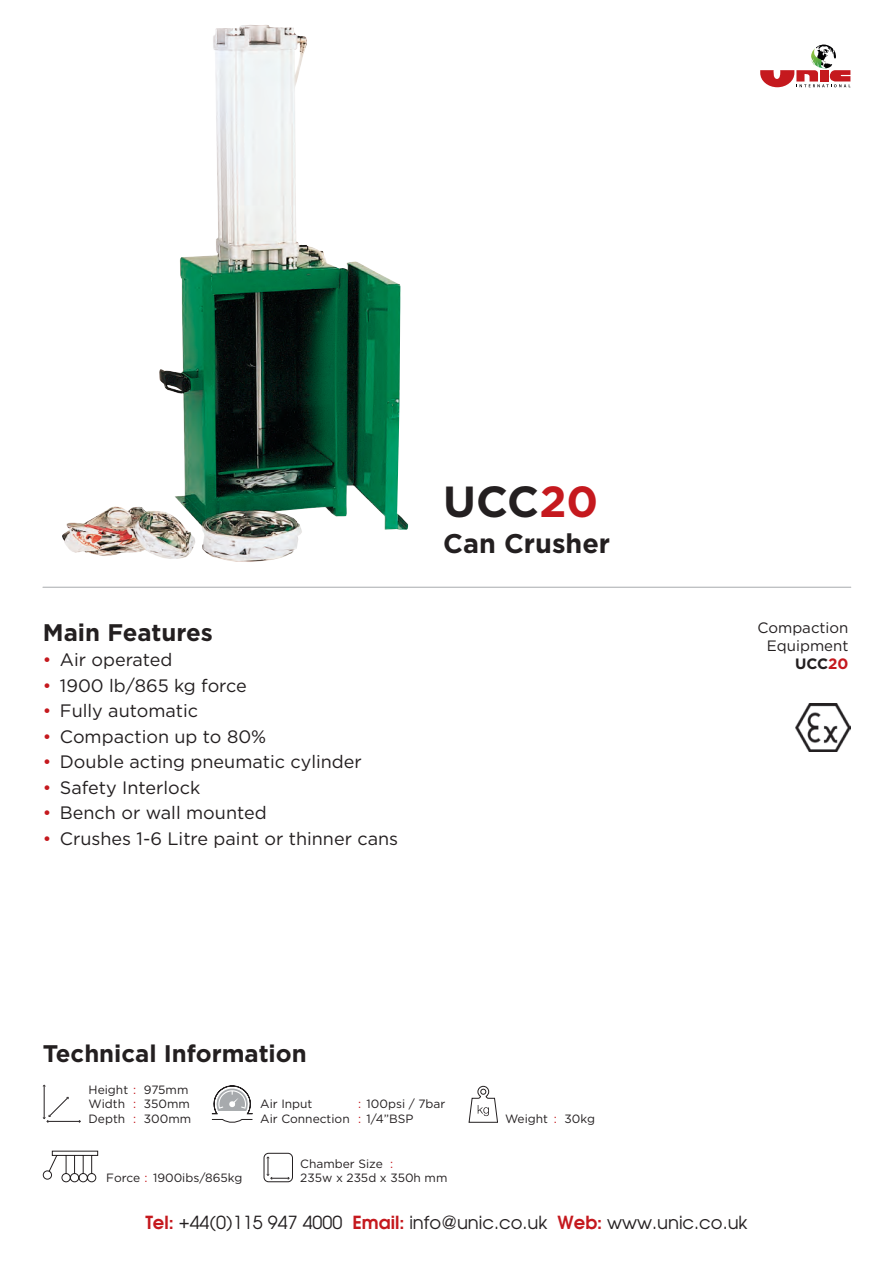
<style>
.page{position:relative;width:893px;height:1263px;background:#fff}
.page>*{position:absolute;margin:0;border:0;box-sizing:border-box;transform-origin:0 0}
.t1{font:700 43.5px "Gotham HTF";color:#231f20}
.t2{font:700 27px "Gotham HTF";color:#231f20}
.t3{font:700 24px "Gotham HTF";color:#231f20}
.t4{font:18px "Gotham HTF";color:#231f20}
.t5{font:18px "Avant Garde";color:#231f20}
.t6{font:15px/18px "Gotham HTF";color:#231f20;text-align:right}
.t7{font:12px/14.4px "Gotham HTF";color:#231f20}
.s1{color:#c5191e}
.s2{font-weight:700}
.s3{font-weight:700;color:#c5191e}
.s4{font-weight:600;color:#c5191e}
</style>
<div class="page">
<svg style="left:760px;top:44px;width:90px;height:43px"></svg>
<hr style="left:43px;top:587px;width:808px;height:1px;background:#a7aaad">
<img style="left:795px;top:704px;width:55px;height:47px">
<hr style="left:47px;top:1121px;width:33px;height:1px;background:#231f20">
<hr style="left:44px;top:1086px;width:1px;height:33px;background:#231f20">
<svg style="left:43px;top:1096px;width:26px;height:27px"></svg>
<svg style="left:212px;top:1085px;width:40px;height:38px"></svg>
<svg style="left:469px;top:1086px;width:29px;height:37px"></svg>
<svg style="left:43px;top:1151px;width:55px;height:31px"></svg>
<svg style="left:264px;top:1153px;width:29px;height:29px"></svg>
<img style="left:62px;top:25px;width:346px;height:537px">
<h3 class="t3" style="left:43px;top:618px;width:171px">Main Features</h3>
<p class="t4" style="left:43px;top:650px;width:131px"><span class="s1">•</span> Air operated</p>
<p class="t4" style="left:43px;top:675px;width:205px"><span class="s1">•</span> 1900 lb/865 kg force</p>
<p class="t4" style="left:43px;top:701px;width:157px"><span class="s1">•</span> Fully automatic</p>
<p class="t4" style="left:43px;top:726px;width:225px"><span class="s1">•</span> Compaction up to 80%</p>
<p class="t4" style="left:43px;top:752px;width:320px"><span class="s1">•</span> Double acting pneumatic cylinder</p>
<p class="t4" style="left:43px;top:777px;width:159px"><span class="s1">•</span> Safety Interlock</p>
<p class="t4" style="left:43px;top:803px;width:225px"><span class="s1">•</span> Bench or wall mounted</p>
<p class="t4" style="left:43px;top:828px;width:357px"><span class="s1">•</span> Crushes 1-6 Litre paint or thinner cans</p>
<h1 class="t1" style="left:443px;top:476px;width:157px">UCC<span class="s1">20</span></h1>
<h2 class="t2" style="left:443px;top:528px;width:169px">Can Crusher</h2>
<p class="t6" style="left:757px;top:619px;width:93px">Compaction<br>Equipment<br><span class="s2">UCC</span><span class="s3">20</span></p>
<h3 class="t3" style="left:43px;top:1040px;width:265px">Technical Information</h3>
<p class="t7" style="left:89px;top:1082px;width:104px">Height <span class="s1">:</span> 975mm<br>Width <span class="s1">:</span> 350mm<br>Depth <span class="s1">:</span> 300mm</p>
<p class="t7" style="left:106px;top:1170px;width:138px">Force <span class="s1">:</span> 1900ibs/865kg</p>
<p class="t7" style="left:260px;top:1096px;width:187px;text-indent:98px"><span class="s1">:</span> 100psi / 7bar<br>Air Connection <span class="s1">:</span> 1/4”BSP</p>
<p class="t7" style="left:260px;top:1096px;width:54px">Air Input</p>
<p class="t7" style="left:300px;top:1156px;width:149px">Chamber Size <span class="s1">:<br></span>235w x 235d x 350h mm</p>
<p class="t7" style="left:505px;top:1111px;width:91px">Weight <span class="s1">:</span> 30kg</p>
<p class="t5" style="left:145px;top:1211px;width:604px"><span class="s4">Tel:</span> +44(0)115 947 4000 <span class="s4">Email:</span> info@unic.co.uk <span class="s4">Web:</span> www.unic.co.uk</p>
</div>
